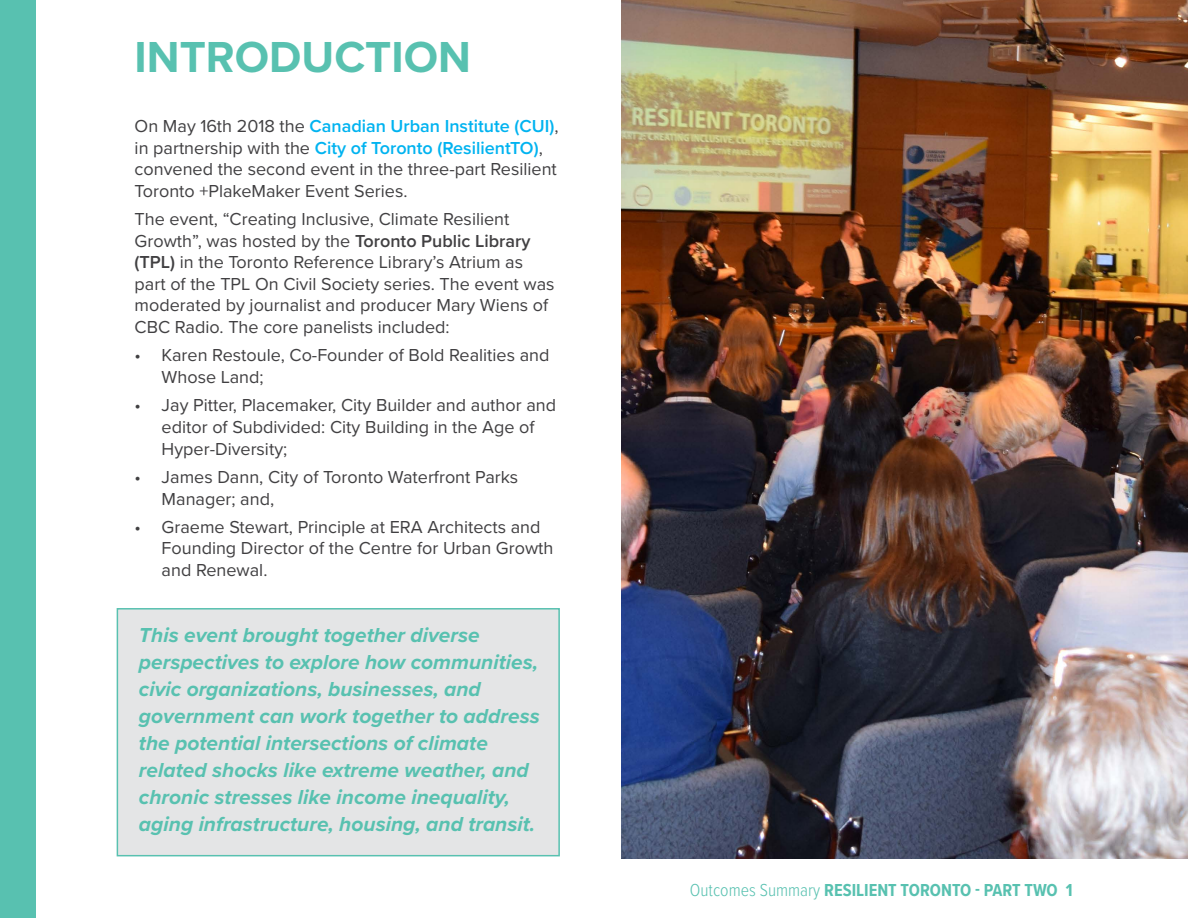
<style>
.page{position:relative;width:1188px;height:918px;background:#fff}
.page>*{position:absolute;margin:0;border:0;box-sizing:border-box;transform-origin:0 0}
.t1{font:700 45px "Proxima Nova";color:#58c1b0}
.t2{font:italic 700 21px/27px "Proxima Nova";color:#58c1b0}
.t3{font:18px/21.6px "Proxima Nova";color:#414042}
.t4{font:700 18px "Proxima Nova Cond";color:#58c1b0}
.s1{font-weight:600;color:#00b3f0}
.s2{font-weight:600}
.s3{font-weight:300}
</style>
<div class="page">
<div style="left:117px;top:608px;width:443px;height:248px;background:#e4e5e6;border:2px solid #58c1b0"></div>
<div style="left:0;top:0;width:36px;height:918px;background:#58c1b0"></div>
<img style="left:621px;top:0;width:567px;height:859px">
<h1 class="t1" style="left:135px;top:23px;width:338px">INTRODUCTION</h1>
<p class="t3" style="left:135px;top:114px;width:425px">On May 16th 2018 the <span class="s1">Canadian Urban Institute (CUI)</span>, in partnership with the <span class="s1">City of Toronto (ResilientTO)</span>, convened the second event in the three-part Resilient Toronto +PlakeMaker Event Series.</p>
<p class="t3" style="left:135px;top:208px;width:421px">The event, “Creating Inclusive, Climate Resilient Growth”, was hosted by the <span class="s2">Toronto Public Library (TPL)</span> in the Toronto Reference Library’s Atrium as part of the TPL On Civil Society series. The event was moderated by journalist and producer Mary Wiens of CBC Radio. The core panelists included:</p>
<p class="t3" style="left:162px;top:344px;width:389px;text-indent:-27px">• Karen Restoule, Co-Founder of Bold Realities and<br>Whose Land;</p>
<p class="t3" style="left:162px;top:394px;width:396px;text-indent:-27px">• Jay Pitter, Placemaker, City Builder and author and editor of Subdivided: City Building in the Age of<br>Hyper-Diversity;</p>
<p class="t3" style="left:162px;top:465px;width:358px;text-indent:-27px">• James Dann, City of Toronto Waterfront Parks<br>Manager; and,</p>
<p class="t3" style="left:162px;top:515px;width:393px;text-indent:-27px">• Graeme Stewart, Principle at ERA Architects and<br>Founding Director of the Centre for Urban Growth and Renewal.</p>
<p class="t2" style="left:139px;top:621px;width:402px">This event brought together diverse perspectives to explore how communities, civic organizations, businesses, and government can work together to address the potential intersections of climate related shocks like extreme weather, and chronic stresses like income inequality, aging infrastructure, housing, and transit.</p>
<p class="t4" style="left:690px;top:877px;width:384px"><span class="s3">Outcomes Summary</span> RESILIENT TORONTO - PART TWO 1</p>
</div>
